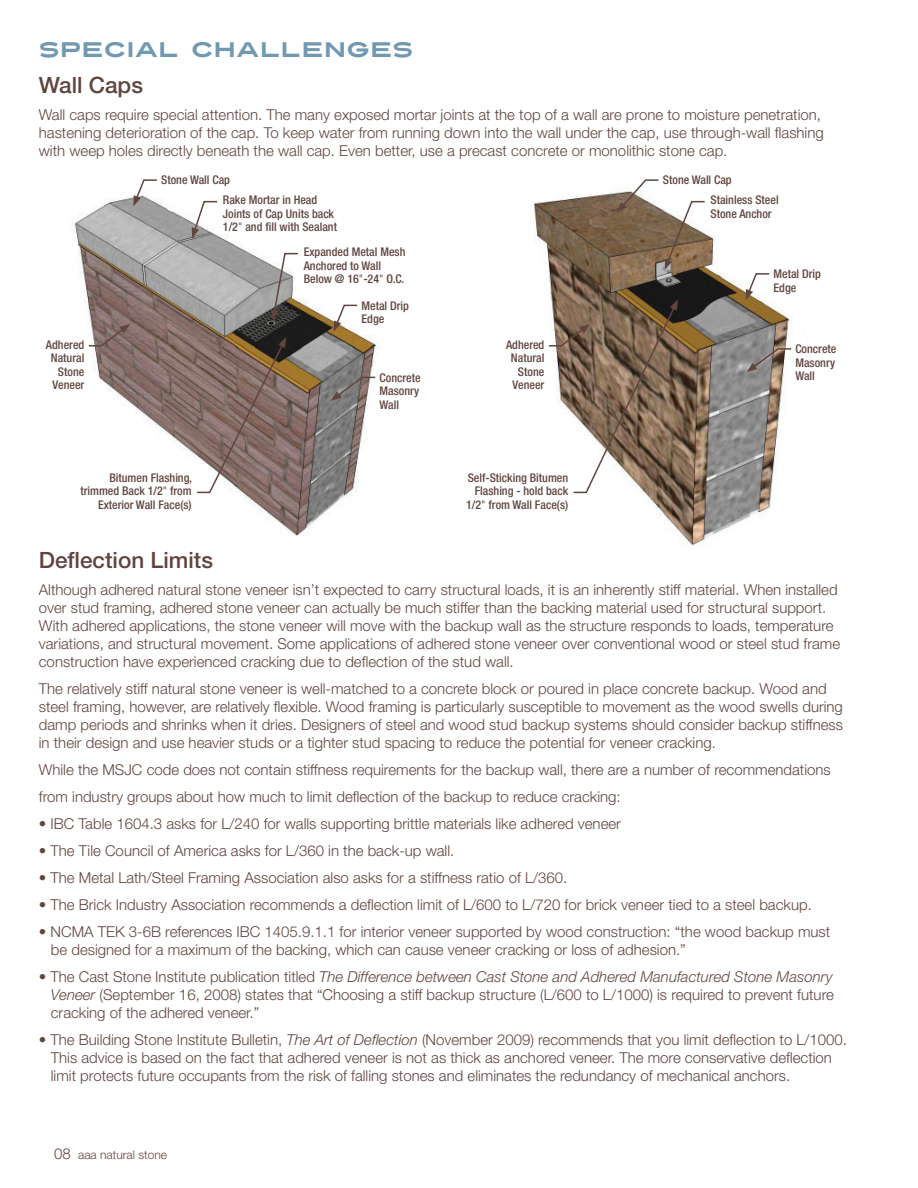
<style>
.page{position:relative;width:918px;height:1188px;background:#fff}
.page>*{position:absolute;margin:0;border:0;box-sizing:border-box;transform-origin:0 0}
.t1{font:500 22.5px "Helvetica Neue LT Std";color:#60453e}
.t2{font:21px "Turnpike";color:#7199b1}
.t3{font:300 15px/18px "Helvetica Neue LT Std";color:#60453e}
.t4{font:500 condensed 12px/13.5px "Helvetica Neue LT Std";color:#60453e}
.t5{font:300 12px "Helvetica Neue LT Std";color:#60453e}
.s1{font-weight:300;font-stretch:normal}
.s2{font-style:italic}
.s3{font-size:15px}
</style>
<div class="page">
<img style="left:72px;top:197px;width:307px;height:339px">
<img style="left:534px;top:192px;width:258px;height:354px">
<div style="left:769px;top:227px;width:97px;height:13px;background:#fff"></div>
<svg style="left:133px;top:179px;width:25px;height:27px"></svg>
<svg style="left:192px;top:200px;width:27px;height:38px"></svg>
<svg style="left:617px;top:179px;width:89px;height:91px"></svg>
<svg style="left:271px;top:252px;width:28px;height:68px"></svg>
<svg style="left:334px;top:304px;width:25px;height:28px"></svg>
<svg style="left:746px;top:272px;width:25px;height:28px"></svg>
<svg style="left:331px;top:376px;width:46px;height:25px"></svg>
<svg style="left:747px;top:347px;width:45px;height:25px"></svg>
<svg style="left:87px;top:324px;width:43px;height:23px"></svg>
<svg style="left:196px;top:337px;width:90px;height:157px;background:#88726a"></svg>
<svg style="left:547px;top:299px;width:131px;height:195px"></svg>
<h2 class="t2" style="left:39px;top:34px;width:376px">SPECIAL CHALLENGES</h2>
<h1 class="t1" style="left:39px;top:71px;width:106px">Wall Caps</h1>
<p class="t3" style="left:39px;top:105px;width:786px">Wall caps require special attention. The many exposed mortar joints at the top of a wall are prone to moisture penetration, hastening deterioration of the cap. To keep water from running down into the wall under the cap, use through-wall flashing with weep holes directly beneath the wall cap. Even better, use a precast concrete or monolithic stone cap.</p>
<p class="t4" style="left:161px;top:173px;width:70px">Stone Wall Cap</p>
<p class="t4" style="left:663px;top:173px;width:70px">Stone Wall Cap</p>
<p class="t4" style="left:223px;top:193px;width:116px">Rake Mortar in Head<br>Joints of Cap Units back<br>1/2<span class="s1">"</span> and fill with Sealant</p>
<p class="t4" style="left:711px;top:193px;width:70px">Stainless Steel<br>Stone Anchor</p>
<p class="t4" style="left:304px;top:245px;width:103px">Expanded Metal Mesh<br>Anchored to Wall<br>Below @ 16<span class="s1">"</span>-24<span class="s1">"</span> O.C.</p>
<p class="t4" style="left:773px;top:267px;width:49px">Metal Drip<br>Edge</p>
<p class="t4" style="left:362px;top:299px;width:49px">Metal Drip<br>Edge</p>
<p class="t4" style="left:46px;top:338px;width:40px;text-align:right">Adhered<br>Natural<br>Stone<br>Veneer</p>
<p class="t4" style="left:506px;top:338px;width:40px;text-align:right">Adhered<br>Natural<br>Stone<br>Veneer</p>
<p class="t4" style="left:380px;top:371px;width:43px;text-align:justify">Concrete Masonry Wall</p>
<p class="t4" style="left:80px;top:470px;width:113px;text-align:right">Bitumen Flashing, trimmed Back 1/2<span class="s1">"</span> from<br>Exterior Wall Face(s)</p>
<p class="t4" style="left:466px;top:470px;width:104px;text-align:right">Self-Sticking Bitumen<br>Flashing - hold back<br>1/2<span class="s1">"</span> from Wall Face(s)</p>
<p class="t4" style="left:795px;top:342px;width:43px;text-align:justify">Concrete Masonry Wall</p>
<h1 class="t1" style="left:39px;top:547px;width:176px">Deflection Limits</h1>
<p class="t3" style="left:39px;top:581px;width:803px">Although adhered natural stone veneer isn’t expected to carry structural loads, it is an inherently stiff material. When installed over stud framing, adhered stone veneer can actually be much stiffer than the backing material used for structural support.<br>With adhered applications, the stone veneer will move with the backup wall as the structure responds to loads, temperature variations, and structural movement. Some applications of adhered stone veneer over conventional wood or steel stud frame construction have experienced cracking due to deflection of the stud wall.</p>
<p class="t3" style="left:39px;top:680px;width:806px">The relatively stiff natural stone veneer is well-matched to a concrete block or poured in place concrete backup. Wood and steel framing, however, are relatively flexible. Wood framing is particularly susceptible to movement as the wood swells during damp periods and shrinks when it dries. Designers of steel and wood stud backup systems should consider backup stiffness in their design and use heavier studs or a tighter stud spacing to reduce the potential for veneer cracking.</p>
<p class="t3" style="left:39px;top:756px;width:793px;line-height:27px">While the MSJC code does not contain stiffness requirements for the backup wall, there are a number of recommendations from industry groups about how much to limit deflection of the backup to reduce cracking:</p>
<p class="t3" style="left:39px;top:815px;width:584px">• IBC Table 1604.3 asks for L/240 for walls supporting brittle materials like adhered veneer</p>
<p class="t3" style="left:39px;top:842px;width:417px">• The Tile Council of America asks for L/360 in the back-up wall.</p>
<p class="t3" style="left:39px;top:869px;width:530px">• The Metal Lath/Steel Framing Association also asks for a stiffness ratio of L/360.</p>
<p class="t3" style="left:39px;top:896px;width:774px">• The Brick Industry Association recommends a deflection limit of L/600 to L/720 for brick veneer tied to a steel backup.</p>
<p class="t3" style="left:51px;top:923px;width:781px;text-indent:-12px">• NCMA TEK 3-6B references IBC 1405.9.1.1 for interior veneer supported by wood construction: “the wood backup must be designed for a maximum of the backing, which can cause veneer cracking or loss of adhesion.”</p>
<p class="t3" style="left:51px;top:968px;width:785px;text-align:justify;text-indent:-12px">• The Cast Stone Institute publication titled <span class="s2">The Difference between Cast Stone and Adhered Manufactured Stone Masonry Veneer</span> (September 16, 2008) states that “Choosing a stiff backup structure (L/600 to L/1000) is required to prevent future cracking of the adhered veneer.”</p>
<p class="t3" style="left:51px;top:1031px;width:798px;text-indent:-12px">• The Building Stone Institute Bulletin, <span class="s2">The Art of Deflection</span> (November 2009) recommends that you limit deflection to L/1000.<br>This advice is based on the fact that adhered veneer is not as thick as anchored veneer. The more conservative deflection limit protects future occupants from the risk of falling stones and eliminates the redundancy of mechanical anchors.</p>
<p class="t5" style="left:54px;top:1148px;width:115px"><span class="s3">08</span> aaa natural stone</p>
</div>
